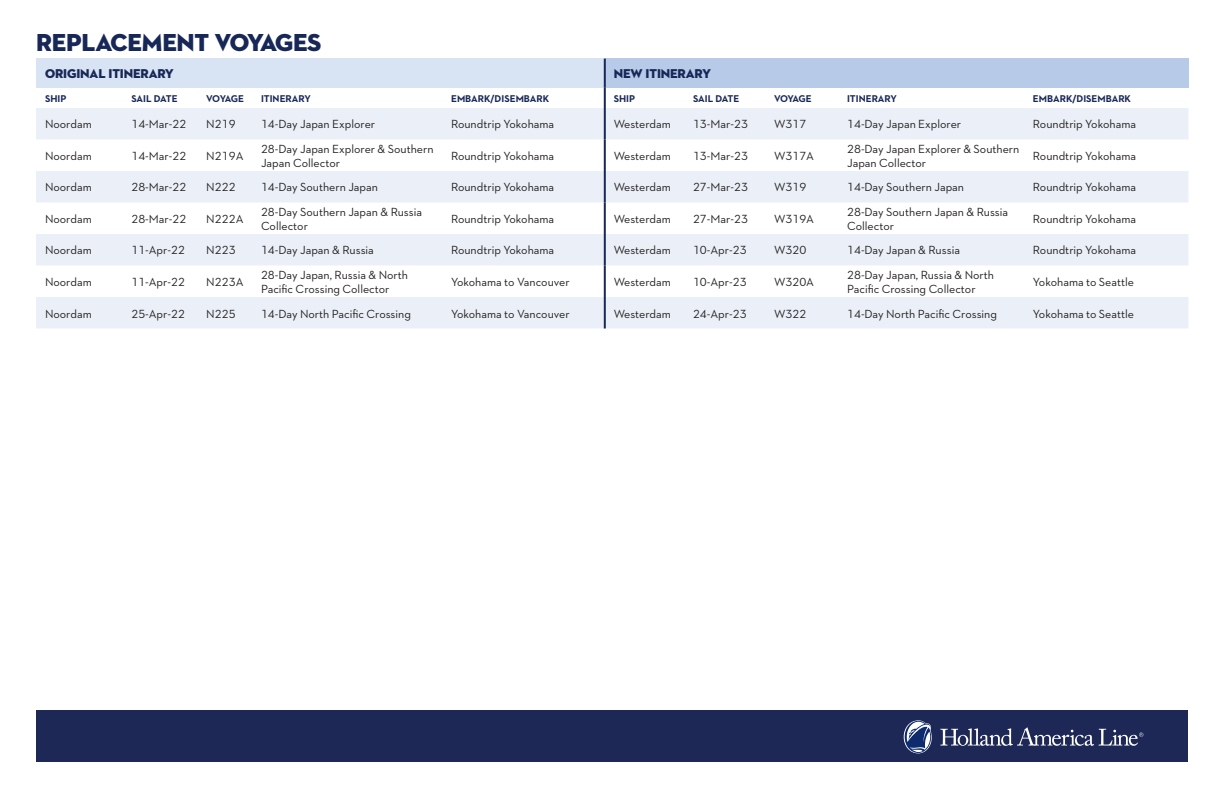
<style>
.page{position:relative;width:1224px;height:792px;background:#fff}
.page>*{position:absolute;margin:0;border:0;box-sizing:border-box;transform-origin:0 0}
.t1{font:25px "Neutraface 2 Display Titling";letter-spacing:-.01em;color:#172757}
.t2{font:13px "Neutraface 2 Display Titling";letter-spacing:-.01em;color:#172757}
.Paragraph_Style_1{font:12px/14px "Neutraface 2 Text";color:#231f20}
.t3{font:700 10px "Neutraface 2 Text";color:#172757}
</style>
<div class="page">
<div style="left:36px;top:59px;width:569px;height:29px;background:#d8e3f3"></div>
<div style="left:605px;top:59px;width:584px;height:29px;background:#b7cae7"></div>
<svg style="left:36px;top:108px;width:1153px;height:220px;fill:#ebf0f8"></svg>
<hr style="left:604px;top:88px;width:2px;height:20px;background:#172757">
<hr style="left:604px;top:108px;width:2px;height:32px;background:#172757">
<hr style="left:604px;top:140px;width:2px;height:31px;background:#172757">
<hr style="left:604px;top:171px;width:2px;height:31px;background:#172757">
<hr style="left:604px;top:202px;width:2px;height:32px;background:#172757">
<hr style="left:604px;top:234px;width:2px;height:32px;background:#172757">
<hr style="left:604px;top:266px;width:2px;height:31px;background:#172757">
<hr style="left:604px;top:297px;width:2px;height:31px;background:#172757">
<hr style="left:604px;top:59px;width:2px;height:29px;background:#172757">
<div style="left:36px;top:710px;width:1152px;height:52px;background:#1d2856"></div>
<svg style="left:904px;top:720px;width:28px;height:33px"></svg>
<svg style="left:940px;top:727px;width:203px;height:19px"></svg>
<p class="t1" style="left:36px;top:26px;width:287px">REPLACEMENT VOYAGES</p>
<p class="t2" style="left:45px;top:66px;width:130px">ORIGINAL ITINERARY</p>
<p class="t2" style="left:614px;top:66px;width:99px">NEW ITINERARY</p>
<p class="t3" style="left:45px;top:92px;width:23px">SHIP</p>
<p class="t3" style="left:131px;top:92px;width:48px">SAIL DATE</p>
<p class="t3" style="left:206px;top:92px;width:39px">VOYAGE</p>
<p class="t3" style="left:261px;top:92px;width:51px">ITINERARY</p>
<p class="t3" style="left:451px;top:92px;width:100px">EMBARK/DISEMBARK</p>
<p class="t3" style="left:614px;top:92px;width:23px">SHIP</p>
<p class="t3" style="left:693px;top:92px;width:48px">SAIL DATE</p>
<p class="t3" style="left:774px;top:92px;width:39px">VOYAGE</p>
<p class="t3" style="left:847px;top:92px;width:51px">ITINERARY</p>
<p class="t3" style="left:1033px;top:92px;width:100px">EMBARK/DISEMBARK</p>
<p class="Paragraph_Style_1" style="left:45px;top:117px;width:48px">Noordam</p>
<p class="Paragraph_Style_1" style="left:131px;top:117px;width:57px">14-Mar-22</p>
<p class="Paragraph_Style_1" style="left:206px;top:117px;width:31px">N219</p>
<p class="Paragraph_Style_1" style="left:261px;top:117px;width:116px">14-Day Japan Explorer</p>
<p class="Paragraph_Style_1" style="left:451px;top:117px;width:105px">Roundtrip Yokohama</p>
<p class="Paragraph_Style_1" style="left:614px;top:117px;width:59px">Westerdam</p>
<p class="Paragraph_Style_1" style="left:693px;top:117px;width:57px">13-Mar-23</p>
<p class="Paragraph_Style_1" style="left:774px;top:117px;width:34px">W317</p>
<p class="Paragraph_Style_1" style="left:847px;top:117px;width:116px">14-Day Japan Explorer</p>
<p class="Paragraph_Style_1" style="left:1033px;top:117px;width:105px">Roundtrip Yokohama</p>
<p class="Paragraph_Style_1" style="left:45px;top:149px;width:48px">Noordam</p>
<p class="Paragraph_Style_1" style="left:131px;top:149px;width:57px">14-Mar-22</p>
<p class="Paragraph_Style_1" style="left:206px;top:149px;width:39px">N219A</p>
<p class="Paragraph_Style_1" style="left:261px;top:142px;width:174px">28-Day Japan Explorer &amp; Southern<br>Japan Collector</p>
<p class="Paragraph_Style_1" style="left:451px;top:149px;width:105px">Roundtrip Yokohama</p>
<p class="Paragraph_Style_1" style="left:614px;top:149px;width:59px">Westerdam</p>
<p class="Paragraph_Style_1" style="left:693px;top:149px;width:57px">13-Mar-23</p>
<p class="Paragraph_Style_1" style="left:774px;top:149px;width:42px">W317A</p>
<p class="Paragraph_Style_1" style="left:847px;top:142px;width:174px">28-Day Japan Explorer &amp; Southern<br>Japan Collector</p>
<p class="Paragraph_Style_1" style="left:1033px;top:149px;width:105px">Roundtrip Yokohama</p>
<p class="Paragraph_Style_1" style="left:45px;top:180px;width:48px">Noordam</p>
<p class="Paragraph_Style_1" style="left:131px;top:180px;width:57px">28-Mar-22</p>
<p class="Paragraph_Style_1" style="left:206px;top:180px;width:31px">N222</p>
<p class="Paragraph_Style_1" style="left:261px;top:180px;width:119px">14-Day Southern Japan</p>
<p class="Paragraph_Style_1" style="left:451px;top:180px;width:105px">Roundtrip Yokohama</p>
<p class="Paragraph_Style_1" style="left:614px;top:180px;width:59px">Westerdam</p>
<p class="Paragraph_Style_1" style="left:693px;top:180px;width:57px">27-Mar-23</p>
<p class="Paragraph_Style_1" style="left:774px;top:180px;width:34px">W319</p>
<p class="Paragraph_Style_1" style="left:847px;top:180px;width:119px">14-Day Southern Japan</p>
<p class="Paragraph_Style_1" style="left:1033px;top:180px;width:105px">Roundtrip Yokohama</p>
<p class="Paragraph_Style_1" style="left:45px;top:212px;width:48px">Noordam</p>
<p class="Paragraph_Style_1" style="left:131px;top:212px;width:57px">28-Mar-22</p>
<p class="Paragraph_Style_1" style="left:206px;top:212px;width:39px">N222A</p>
<p class="Paragraph_Style_1" style="left:261px;top:205px;width:163px">28-Day Southern Japan &amp; Russia<br>Collector</p>
<p class="Paragraph_Style_1" style="left:451px;top:212px;width:105px">Roundtrip Yokohama</p>
<p class="Paragraph_Style_1" style="left:614px;top:212px;width:59px">Westerdam</p>
<p class="Paragraph_Style_1" style="left:693px;top:212px;width:57px">27-Mar-23</p>
<p class="Paragraph_Style_1" style="left:774px;top:212px;width:42px">W319A</p>
<p class="Paragraph_Style_1" style="left:847px;top:205px;width:163px">28-Day Southern Japan &amp; Russia<br>Collector</p>
<p class="Paragraph_Style_1" style="left:1033px;top:212px;width:105px">Roundtrip Yokohama</p>
<p class="Paragraph_Style_1" style="left:45px;top:243px;width:48px">Noordam</p>
<p class="Paragraph_Style_1" style="left:131px;top:243px;width:55px">11-Apr-22</p>
<p class="Paragraph_Style_1" style="left:206px;top:243px;width:31px">N223</p>
<p class="Paragraph_Style_1" style="left:261px;top:243px;width:114px">14-Day Japan &amp; Russia</p>
<p class="Paragraph_Style_1" style="left:451px;top:243px;width:105px">Roundtrip Yokohama</p>
<p class="Paragraph_Style_1" style="left:614px;top:243px;width:59px">Westerdam</p>
<p class="Paragraph_Style_1" style="left:693px;top:243px;width:55px">10-Apr-23</p>
<p class="Paragraph_Style_1" style="left:774px;top:243px;width:34px">W320</p>
<p class="Paragraph_Style_1" style="left:847px;top:243px;width:114px">14-Day Japan &amp; Russia</p>
<p class="Paragraph_Style_1" style="left:1033px;top:243px;width:105px">Roundtrip Yokohama</p>
<p class="Paragraph_Style_1" style="left:45px;top:275px;width:48px">Noordam</p>
<p class="Paragraph_Style_1" style="left:131px;top:275px;width:55px">11-Apr-22</p>
<p class="Paragraph_Style_1" style="left:206px;top:275px;width:39px">N223A</p>
<p class="Paragraph_Style_1" style="left:261px;top:268px;width:149px">28-Day Japan, Russia &amp; North<br>Pacific Crossing Collector</p>
<p class="Paragraph_Style_1" style="left:451px;top:275px;width:120px">Yokohama to Vancouver</p>
<p class="Paragraph_Style_1" style="left:614px;top:275px;width:59px">Westerdam</p>
<p class="Paragraph_Style_1" style="left:693px;top:275px;width:55px">10-Apr-23</p>
<p class="Paragraph_Style_1" style="left:774px;top:275px;width:42px">W320A</p>
<p class="Paragraph_Style_1" style="left:847px;top:268px;width:149px">28-Day Japan, Russia &amp; North<br>Pacific Crossing Collector</p>
<p class="Paragraph_Style_1" style="left:1033px;top:275px;width:103px">Yokohama to Seattle</p>
<p class="Paragraph_Style_1" style="left:45px;top:306px;width:48px">Noordam</p>
<p class="Paragraph_Style_1" style="left:131px;top:306px;width:55px">25-Apr-22</p>
<p class="Paragraph_Style_1" style="left:206px;top:306px;width:31px">N225</p>
<p class="Paragraph_Style_1" style="left:261px;top:306px;width:152px">14-Day North Pacific Crossing</p>
<p class="Paragraph_Style_1" style="left:451px;top:306px;width:120px">Yokohama to Vancouver</p>
<p class="Paragraph_Style_1" style="left:614px;top:306px;width:59px">Westerdam</p>
<p class="Paragraph_Style_1" style="left:693px;top:306px;width:55px">24-Apr-23</p>
<p class="Paragraph_Style_1" style="left:774px;top:306px;width:34px">W322</p>
<p class="Paragraph_Style_1" style="left:847px;top:306px;width:152px">14-Day North Pacific Crossing</p>
<p class="Paragraph_Style_1" style="left:1033px;top:306px;width:103px">Yokohama to Seattle</p>
</div>
